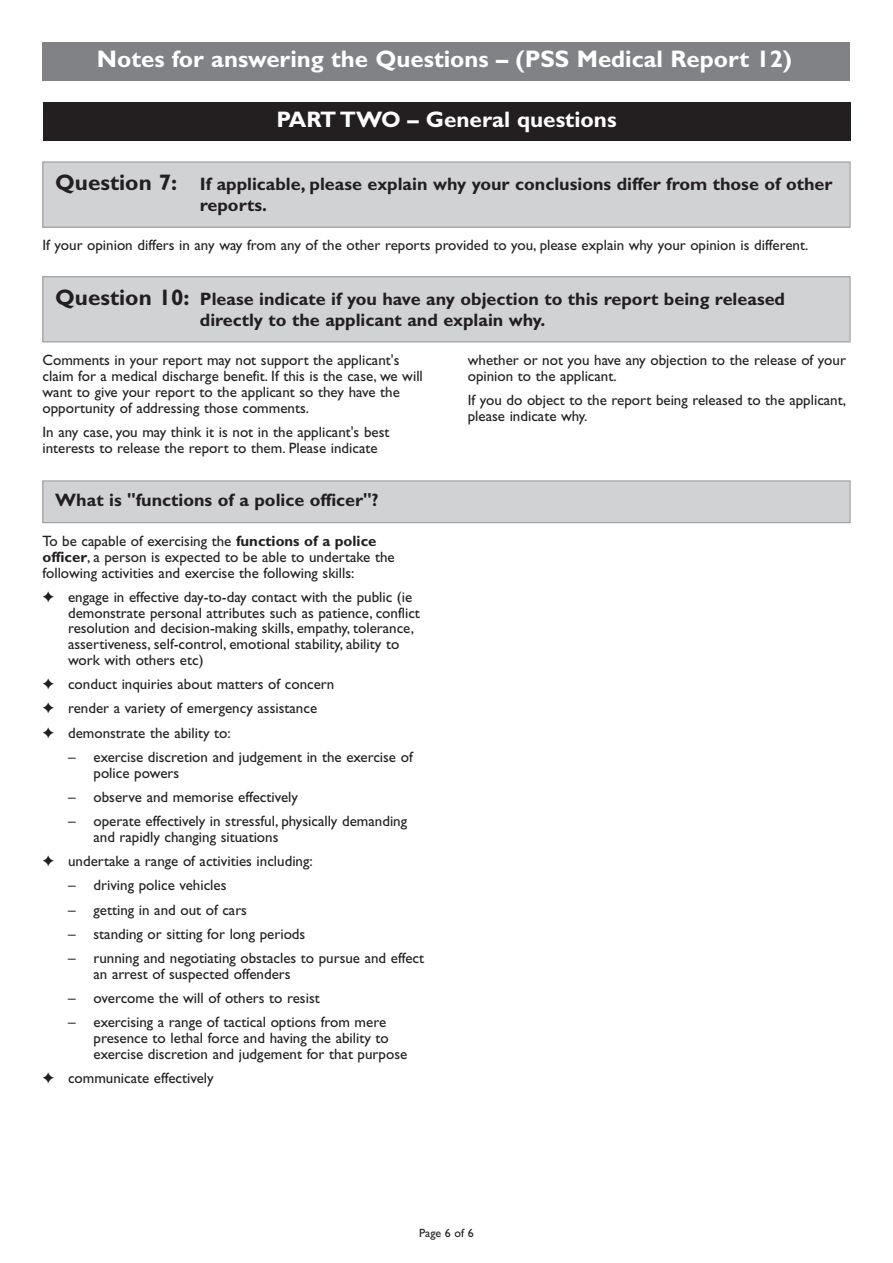
<style>
.page{position:relative;width:893px;height:1263px;background:#fff}
.page>*{position:absolute;margin:0;border:0;box-sizing:border-box;transform-origin:0 0}
.t1{font:700 24px "Gill Sans";color:#fff}
.t2{font:700 22.5px "Gill Sans";color:#fff}
.t3{font:700 18px/21px "Gill Sans";color:#231f20}
.t4{font:15px/15.8px "Gill Sans";color:#231f20}
.t5{font:12px "Gill Sans";color:#231f20}
.s1{font-size:22.5px}
.s2{font-weight:700}
</style>
<div class="page">
<div style="left:43px;top:481px;width:807px;height:42px;background:#d1d2d4"></div>
<div style="left:43px;top:480px;width:807px;height:43px;border:1px solid #939598"></div>
<div style="left:43px;top:43px;width:807px;height:38px;background:#808285"></div>
<div style="left:43px;top:162px;width:807px;height:65px;background:#d1d2d4"></div>
<div style="left:43px;top:162px;width:807px;height:65px;border:1px solid #939598"></div>
<div style="left:43px;top:277px;width:807px;height:65px;background:#d1d2d4"></div>
<div style="left:43px;top:276px;width:807px;height:66px;border:1px solid #939598"></div>
<div style="left:43px;top:102px;width:807px;height:38px;background:#231f20"></div>
<h1 class="t1" style="left:97px;top:50px;width:697px">Notes for answering the Questions – (PSS Medical Report 12)</h1>
<h2 class="t2" style="left:276px;top:111px;width:342px">PART TWO – General questions</h2>
<p class="t3" style="left:200px;top:175px;width:634px;text-indent:-145px"><span class="s1">Question 7:</span> If applicable, please explain why your conclusions differ from those of other reports.</p>
<p class="t4" style="left:43px;top:239px;width:767px">If your opinion differs in any way from any of the other reports provided to you, please explain why your opinion is different.</p>
<p class="t3" style="left:200px;top:290px;width:587px;text-indent:-145px"><span class="s1">Question 10:</span> Please indicate if you have any objection to this report being released directly to the applicant and explain why.</p>
<p class="t4" style="left:43px;top:354px;width:382px">Comments in your report may not support the applicant's claim for a medical discharge benefit. If this is the case, we will want to give your report to the applicant so they have the opportunity of addressing those comments.</p>
<p class="t4" style="left:43px;top:425px;width:348px">In any case, you may think it is not in the applicant's best interests to release the report to them. Please indicate</p>
<p class="t4" style="left:468px;top:354px;width:380px">whether or not you have any objection to the release of your opinion to the applicant.</p>
<p class="t4" style="left:468px;top:394px;width:380px">If you do object to the report being released to the applicant, please indicate why.</p>
<p class="t3" style="left:55px;top:491px;width:325px">What is "functions of a police officer"?</p>
<p class="t4" style="left:43px;top:534px;width:354px">To be capable of exercising the <span class="s2">functions of a police officer</span>, a person is expected to be able to undertake the following activities and exercise the following skills:</p>
<p class="t4" style="left:68px;top:590px;width:353px;text-indent:-26px">✦ engage in effective day-to-day contact with the public (ie demonstrate personal attributes such as patience, conflict resolution and decision-making skills, empathy, tolerance, assertiveness, self-control, emotional stability, ability to work with others etc)</p>
<p class="t4" style="left:43px;top:673px;width:293px;line-height:24.3px">✦ conduct inquiries about matters of concern ✦ render a variety of emergency assistance<br>✦ demonstrate the ability to:</p>
<p class="t4" style="left:94px;top:750px;width:321px;text-indent:-25px">– exercise discretion and judgement in the exercise of police powers</p>
<p class="t4" style="left:68px;top:790px;width:231px">– observe and memorise effectively</p>
<p class="t4" style="left:94px;top:814px;width:315px;text-indent:-25px">– operate effectively in stressful, physically demanding and rapidly changing situations</p>
<p class="t4" style="left:43px;top:854px;width:272px">✦ undertake a range of activities including:</p>
<p class="t4" style="left:68px;top:879px;width:160px">– driving police vehicles</p>
<p class="t4" style="left:68px;top:903px;width:181px">– getting in and out of cars</p>
<p class="t4" style="left:68px;top:927px;width:239px">– standing or sitting for long periods</p>
<p class="t4" style="left:94px;top:952px;width:332px;text-indent:-25px">– running and negotiating obstacles to pursue and effect an arrest of suspected offenders</p>
<p class="t4" style="left:68px;top:992px;width:253px">– overcome the will of others to resist</p>
<p class="t4" style="left:94px;top:1016px;width:315px;text-indent:-25px">– exercising a range of tactical options from mere presence to lethal force and having the ability to exercise discretion and judgement for that purpose</p>
<p class="t4" style="left:43px;top:1072px;width:173px">✦ communicate effectively</p>
<p class="t5" style="left:419px;top:1228px;width:56px">Page 6 of 6</p>
</div>
